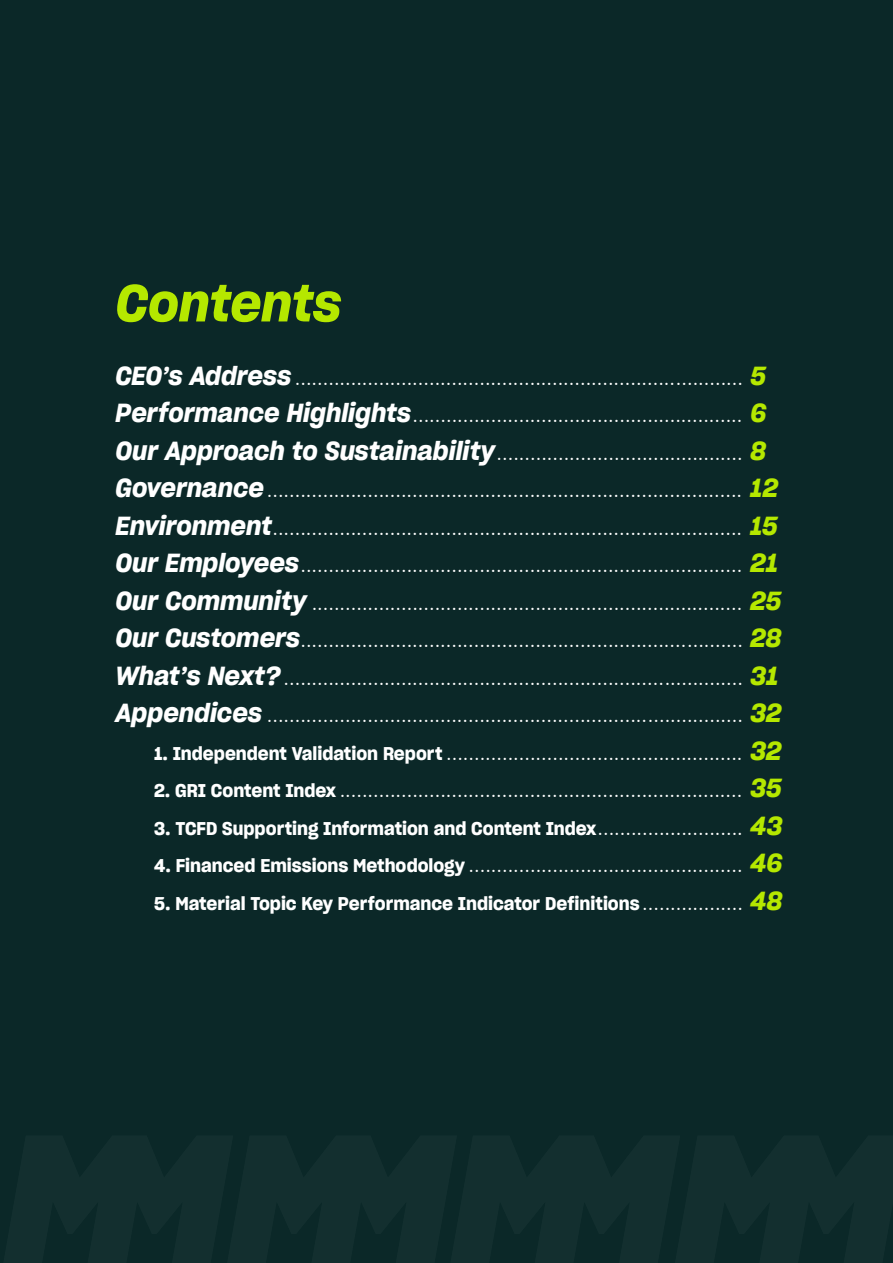
<style>
.page{position:relative;width:893px;height:1263px;background:#0b2828}
.page>*{position:absolute;margin:0;border:0;box-sizing:border-box;transform-origin:0 0}
.t1{font:51px "Sharp Grotesk Sm Bold Italic 19";letter-spacing:-.005em;color:#b5e800}
.t2{font:300 24px "Lato";color:#fff}
.t3{font:18px "Sharp Grotesk Sm Bold 19";color:#fff}
.s1{font-family:"Sharp Grotesk Sm Bold Italic 19";font-weight:400;font-size:25.5px}
.s2{font-family:"Sharp Grotesk Sm Bold Italic 19";font-weight:400;font-size:25.5px;color:#b5e800}
.s3{font-family:"Sharp Grotesk Sm Bold 19";font-weight:400;font-size:18px}
.s4{font-family:"Lato";font-weight:300;font-size:24px}
.s5{font-family:"Sharp Grotesk Sm Bold Italic 19";font-size:25.5px;color:#b5e800}
</style>
<div class="page">
<p class="t1" style="left:116px;top:264px;width:227px">Contents</p>
<p class="t2" style="left:116px;top:359px;width:652px"><span class="s1">CEO’s Address</span> ................................................................................ <span class="s2">5</span></p>
<p class="t2" style="left:116px;top:397px;width:653px"><span class="s1">Performance Highlights</span>........................................................... <span class="s2">6</span></p>
<p class="t2" style="left:116px;top:434px;width:652px"><span class="s1">Our Approach to Sustainability</span>............................................ <span class="s2">8</span></p>
<p class="t2" style="left:116px;top:472px;width:664px"><span class="s1">Governance</span>..................................................................................... <span class="s2">12</span></p>
<p class="t2" style="left:116px;top:509px;width:664px"><span class="s1">Environment</span>.................................................................................... <span class="s2">15</span></p>
<p class="t2" style="left:116px;top:547px;width:664px"><span class="s1">Our Employees</span>............................................................................... <span class="s2">21</span></p>
<p class="t2" style="left:116px;top:584px;width:667px"><span class="s1">Our Community</span> ............................................................................. <span class="s2">25</span></p>
<p class="t2" style="left:116px;top:622px;width:667px"><span class="s1">Our Customers</span>............................................................................... <span class="s2">28</span></p>
<p class="t2" style="left:116px;top:659px;width:664px"><span class="s1">What’s Next?</span>.................................................................................. <span class="s2">31</span></p>
<p class="t2" style="left:116px;top:697px;width:668px"><span class="s1">Appendices</span> ..................................................................................... <span class="s2">32</span></p>
<p class="t2" style="left:154px;top:734px;width:629px"><span class="s3">1. Independent Validation Report</span> ..................................................... <span class="s2">32</span></p>
<p class="t2" style="left:154px;top:772px;width:629px"><span class="s3">2. GRI Content Index</span> ........................................................................ <span class="s2">35</span></p>
<p class="t3" style="left:154px;top:814px;width:630px">3. TCFD Supporting Information and Content Index<span class="s4">..........................</span> <span class="s5">43</span></p>
<p class="t2" style="left:154px;top:847px;width:630px"><span class="s3">4. Financed Emissions Methodology</span> ................................................. <span class="s2">46</span></p>
<p class="t3" style="left:154px;top:889px;width:630px">5. Material Topic Key Performance Indicator Definitions <span class="s4">..................</span> <span class="s5">48</span></p>
</div>
